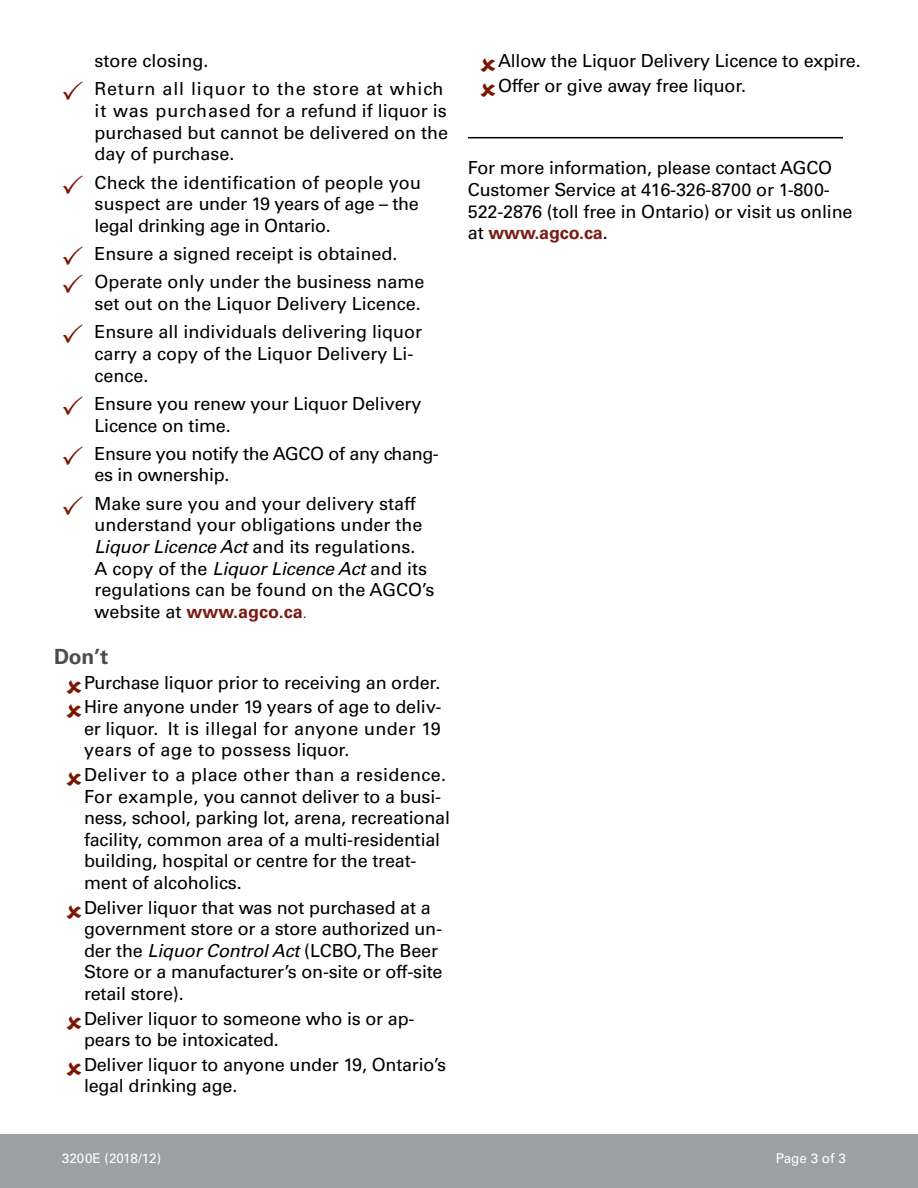
<style>
.page{position:relative;width:918px;height:1188px;background:#fff}
.page>*{position:absolute;margin:0;border:0;box-sizing:border-box;transform-origin:0 0}
.t1{font:700 21px "Univers LT Std";color:#4c4c4e}
.t2{font:18px/21.6px "Univers LT Std";letter-spacing:-.01em;color:#000}
.t3{font:18px/21.6px "Univers LT Std";letter-spacing:.02em;color:#000}
.t4{font:13.5px "Univers LT Std";color:#fff}
.s1{color:#7a1600}
.s2{font-style:italic}
.s3{font-weight:700;color:#7a1c15}
.s4{font-weight:300;font-stretch:condensed}
</style>
<div class="page">
<div style="left:0;top:1134px;width:918px;height:54px;background:#9d9fa2"></div>
<hr style="left:468px;top:137px;width:375px;height:1px;background:#000">
<p class="t2" style="left:94px;top:50px;width:116px">store closing.</p>
<p class="t2" style="left:94px;top:78px;width:355px;text-indent:-34px"><span class="s1">✓</span> Return all liquor to the store at which it was purchased for a refund if liquor is purchased but cannot be delivered on the day of purchase.</p>
<p class="t2" style="left:94px;top:171px;width:328px;text-indent:-34px"><span class="s1">✓</span> Check the identification of people you suspect are under 19 years of age – the legal drinking age in Ontario.</p>
<p class="t2" style="left:61px;top:243px;width:338px"><span class="s1">✓</span> Ensure a signed receipt is obtained.</p>
<p class="t2" style="left:61px;top:271px;width:365px;text-align:right"><span class="s1">✓</span> Operate only under the business name set out on the Liquor Delivery Licence.</p>
<p class="t2" style="left:94px;top:321px;width:329px;text-indent:-34px"><span class="s1">✓</span> Ensure all individuals delivering liquor carry a copy of the Liquor Delivery Li&shy;cence.</p>
<p class="t2" style="left:94px;top:393px;width:328px;text-indent:-34px"><span class="s1">✓</span> Ensure you renew your Liquor Delivery<br>Licence on time.</p>
<p class="t2" style="left:94px;top:443px;width:346px;text-indent:-34px"><span class="s1">✓</span> Ensure you notify the AGCO of any chang&shy;es in ownership.</p>
<p class="t2" style="left:94px;top:493px;width:341px;text-indent:-34px"><span class="s1">✓</span> Make sure you and your delivery staff understand your obligations under the <span class="s2">Liquor Licence Act</span> and its regulations.<br>A copy of the <span class="s2">Liquor Licence Act</span> and its regulations can be found on the AGCO’s website at <span class="s3">www.agco.ca</span><span class="s4">.</span></p>
<p class="t1" style="left:54px;top:644px;width:56px">Don’t</p>
<p class="t2" style="left:84px;top:670px;width:359px;line-height:24.6px">Purchase liquor prior to receiving an order.<br>Hire anyone under 19 years of age to deliv-</p>
<p class="t3" style="left:84px;top:718px;width:358px">er liquor. It is illegal for anyone under 19 years of age to possess liquor.</p>
<p class="t2" style="left:84px;top:764px;width:368px">Deliver to a place other than a residence.<br>For example, you cannot deliver to a busi&shy;ness, school, parking lot, arena, recreational facility, common area of a multi-residential building, hospital or centre for the treat&shy;ment of alcoholics.</p>
<p class="t2" style="left:84px;top:897px;width:360px">Deliver liquor that was not purchased at a government store or a store authorized un&shy;der the <span class="s2">Liquor Control Act</span> (LCBO, The Beer Store or a manufacturer’s on-site or off-site retail store).</p>
<p class="t2" style="left:84px;top:1008px;width:332px">Deliver liquor to someone who is or ap&shy;pears to be intoxicated.</p>
<p class="t2" style="left:84px;top:1054px;width:364px">Deliver liquor to anyone under 19, Ontario’s legal drinking age.</p>
<p class="t2" style="left:498px;top:48px;width:364px;line-height:24.6px">Allow the Liquor Delivery Licence to expire.<br>Offer or give away free liquor.</p>
<p class="t2" style="left:468px;top:157px;width:386px">For more information, please contact AGCO Customer Service at 416-326-8700 or 1-800- 522-2876 (toll free in Ontario) or visit us online at <span class="s3">www.agco.ca</span>.</p>
<p class="t4" style="left:62px;top:1150px;width:101px">3200E (2018/12)</p>
<p class="t4" style="left:776px;top:1150px;width:72px">Page 3 of 3</p>
</div>
